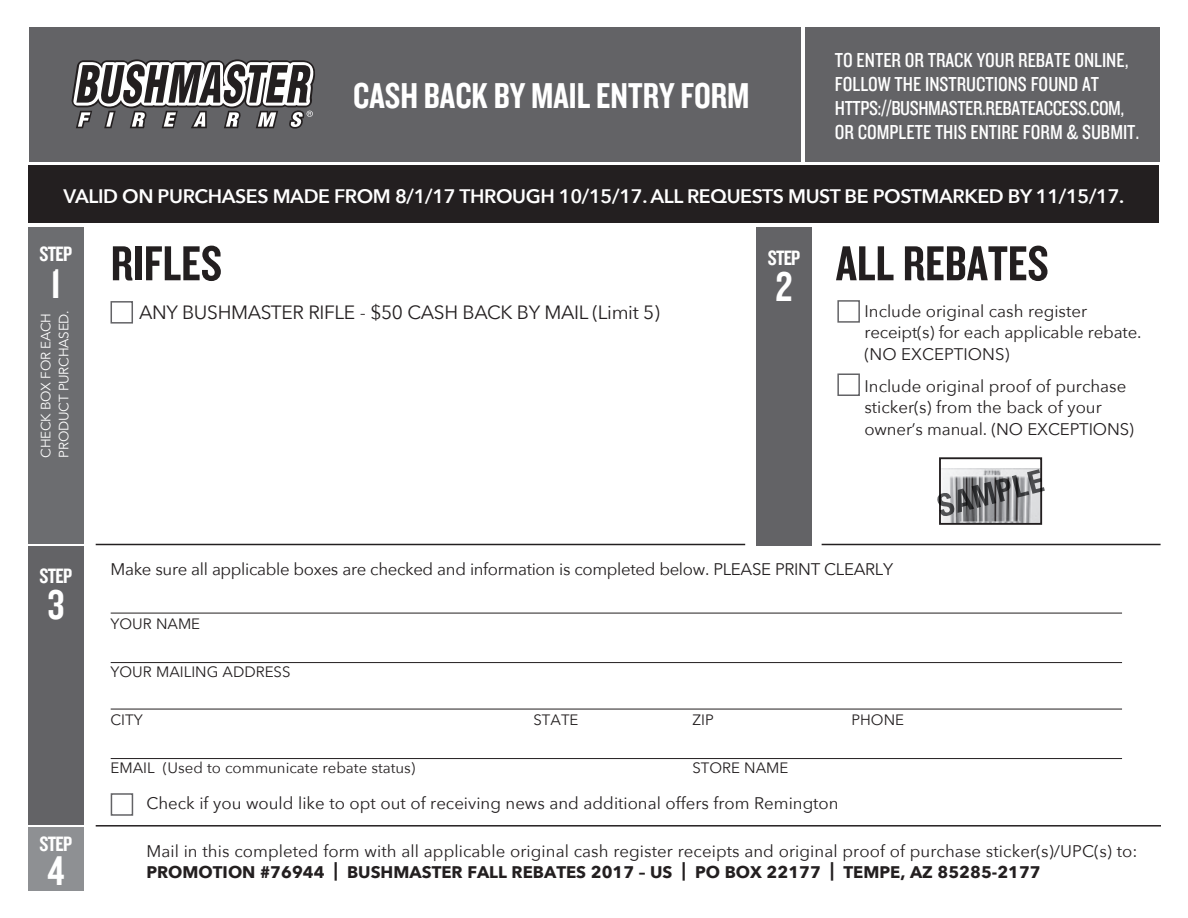
<style>
.page{position:relative;width:1188px;height:918px;background:#fff}
.page>*{position:absolute;margin:0;border:0;box-sizing:border-box;transform-origin:0 0}
.t1{font:51px "Knockout HTF49 Liteweight";color:#231f20}
.t2{font:43.2px "Knockout HTF49 Liteweight";color:#fff}
.t3{font:37.2px "Knockout HTF49 Liteweight";color:#fff}
.t4{font:21.6px "Knockout HTF49 Liteweight";letter-spacing:-.035em;color:#fff}
.t5{font:21px/24px "Knockout HTF29 Junior Liteweight";color:#fff}
.t6{font:600 19.5px "Avenir Next";letter-spacing:-.02em;color:#fff}
.Prod_Tags_pos{font:19.2px "Avenir Next";letter-spacing:-.02em;color:#231f20}
.t7{font:16.8px/21.6px "Avenir Next";color:#231f20}
.t8{font:16.8px "Avenir Next";letter-spacing:-.02em;color:#231f20}
.t9{font:15px "Avenir Next";color:#231f20}
.t10{font:13.5px "Avenir Next";letter-spacing:-.02em;color:#fff}
.s1{font-weight:700}
.s2{font-weight:700;font-size:18.6px}
</style>
<div class="page">
<div style="left:28px;top:546px;width:56px;height:279px;background:#636366"></div>
<div style="left:28px;top:227px;width:56px;height:316px;background:#6c6d70"></div>
<div style="left:756px;top:227px;width:56px;height:318px;background:#636366"></div>
<div style="left:28px;top:827px;width:56px;height:64px;background:#8e9093"></div>
<hr style="left:96px;top:544px;width:649px;height:1px;background:#231f20">
<hr style="left:822px;top:544px;width:339px;height:1px;background:#231f20">
<hr style="left:96px;top:825px;width:1065px;height:2px;background:#231f20">
<hr style="left:111px;top:613px;width:1011px;height:1px;background:#231f20">
<hr style="left:111px;top:662px;width:1011px;height:1px;background:#231f20">
<hr style="left:111px;top:709px;width:1011px;height:1px;background:#231f20">
<hr style="left:111px;top:758px;width:1011px;height:1px;background:#231f20">
<div style="left:28px;top:165px;width:1131px;height:57px;background:#231f20"></div>
<div style="left:111px;top:793px;width:22px;height:23px;border:2px solid #636366"></div>
<div style="left:837px;top:300px;width:23px;height:23px;border:2px solid #636366"></div>
<div style="left:837px;top:373px;width:23px;height:23px;border:2px solid #636366"></div>
<div style="left:111px;top:301px;width:22px;height:23px;border:2px solid #636366"></div>
<img style="left:942px;top:517px;width:97px;height:5px">
<div style="left:939px;top:457px;width:103px;height:68px;border:2px solid #231f20"></div>
<svg style="left:937px;top:469px;width:108px;height:48px;background:#949597"></svg>
<div style="left:29px;top:27px;width:1130px;height:134px;background:#636366"></div>
<hr style="left:802px;top:27px;width:3px;height:134px;background:#fff">
<svg style="left:71px;top:59px;width:244px;height:70px"></svg>
<p class="t3" style="left:353px;top:77px;width:398px">CASH BACK BY MAIL ENTRY FORM</p>
<p class="t5" style="left:835px;top:49px;width:306px">TO ENTER OR TRACK YOUR REBATE ONLINE, FOLLOW THE INSTRUCTIONS FOUND AT HTTPS://BUSHMASTER.REBATEACCESS.COM, OR COMPLETE THIS ENTIRE FORM &amp; SUBMIT.</p>
<p class="t6" style="left:63px;top:179px;width:1063px">VALID ON PURCHASES MADE FROM 8/1/17 THROUGH 10/15/17. ALL REQUESTS MUST BE POSTMARKED BY 11/15/17.</p>
<p class="t4" style="left:40px;top:243px;width:34px">STEP</p>
<p class="t2" style="left:51px;top:261px;width:12px">1</p>
<p class="t10" style="left:35px;top:458px;width:146px;rotate:-90deg">CHECK BOX FOR EACH</p>
<p class="t10" style="left:53px;top:458px;width:149px;rotate:-90deg">PRODUCT PURCHASED.</p>
<p class="t1" style="left:111px;top:237px;width:113px">RIFLES</p>
<p class="Prod_Tags_pos" style="left:139px;top:296px;width:522px">ANY BUSHMASTER RIFLE - $50 CASH BACK BY MAIL (Limit 5)</p>
<p class="t4" style="left:768px;top:247px;width:34px">STEP</p>
<p class="t2" style="left:776px;top:265px;width:19px">2</p>
<p class="t1" style="left:836px;top:237px;width:214px">ALL REBATES</p>
<p class="t7" style="left:865px;top:299px;width:279px">Include original cash register receipt(s) for each applicable rebate. (NO EXCEPTIONS)</p>
<p class="t7" style="left:865px;top:374px;width:271px">Include original proof of purchase sticker(s) from the back of your owner’s manual. (NO EXCEPTIONS)</p>
<p class="t4" style="left:40px;top:565px;width:34px">STEP</p>
<p class="t2" style="left:47px;top:583px;width:19px">3</p>
<p class="t4" style="left:40px;top:832px;width:34px">STEP</p>
<p class="t2" style="left:47px;top:848px;width:19px">4</p>
<p class="t8" style="left:111px;top:555px;width:784px">Make sure all applicable boxes are checked and information is completed below. PLEASE PRINT CLEARLY</p>
<p class="t9" style="left:111px;top:611px;width:91px">YOUR NAME</p>
<p class="t9" style="left:111px;top:659px;width:182px">YOUR MAILING ADDRESS</p>
<p class="t9" style="left:111px;top:707px;width:34px">CITY</p>
<p class="t9" style="left:534px;top:707px;width:46px">STATE</p>
<p class="t9" style="left:693px;top:707px;width:23px">ZIP</p>
<p class="t9" style="left:852px;top:707px;width:54px">PHONE</p>
<p class="t9" style="left:111px;top:755px;width:306px">EMAIL (Used to communicate rebate status)</p>
<p class="t9" style="left:693px;top:755px;width:97px">STORE NAME</p>
<p class="t7" style="left:146px;top:792px;width:694px">Check if you would like to opt out of receiving news and additional offers from Remington</p>
<p class="t7" style="left:146px;top:840px;width:993px">Mail in this completed form with all applicable original cash register receipts and original proof of purchase sticker(s)/UPC(s) to:<br><span class="s1">PROMOTION #76944</span> <span class="s2">|</span> <span class="s1">BUSHMASTER FALL REBATES 2017 – US</span> <span class="s2">|</span> <span class="s1">PO BOX 22177</span> <span class="s2">|</span> <span class="s1">TEMPE, AZ 85285-2177</span></p>
</div>
